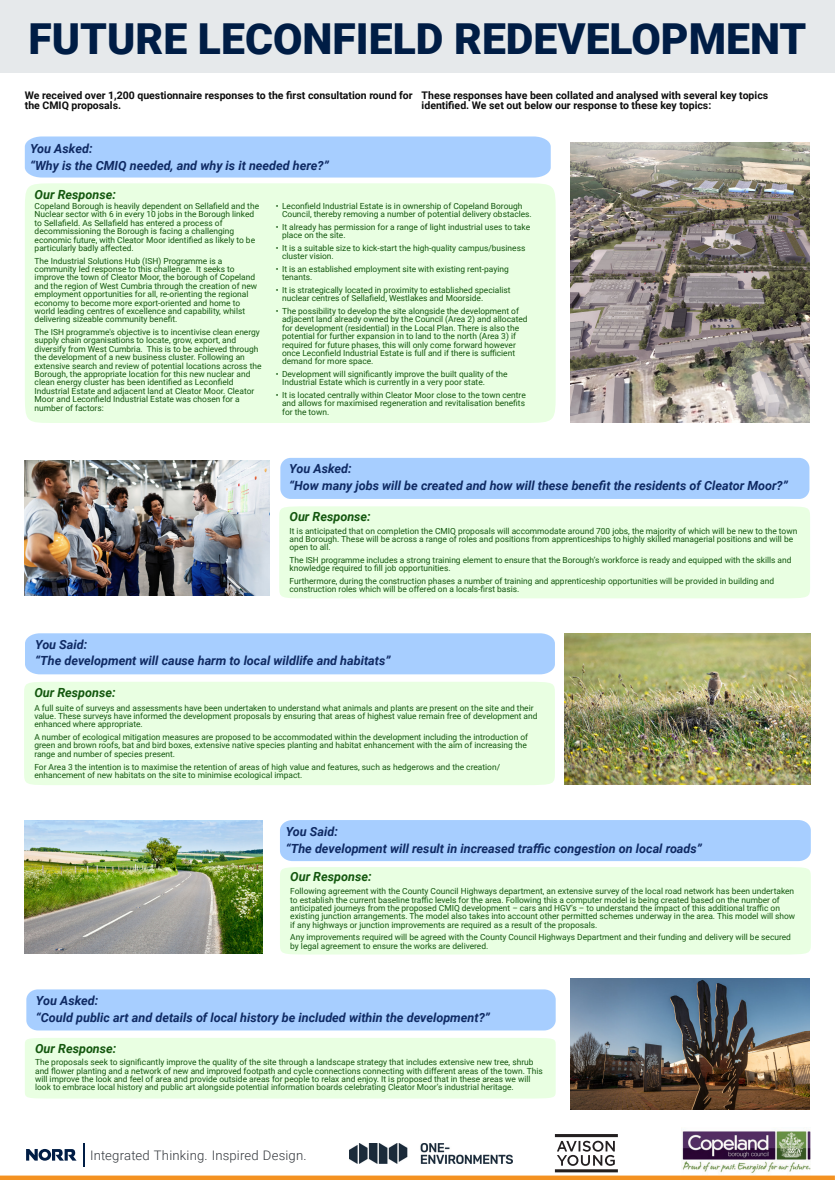
<style>
.page{position:relative;width:835px;height:1180px;background:#fff}
.page>*{position:absolute;margin:0;border:0;box-sizing:border-box;transform-origin:0 0}
.t1{font:900 42.7px "Roboto";color:#001d45}
.t2{font:300 13.12px "Roboto";letter-spacing:.01em;color:#32363b}
.t3{font:italic 700 12.6px/16.8px "Roboto";color:#0f2a63}
.t4{font:italic 700 12.6px "Roboto";color:#13570e}
.t5{font:700 10.5px/10.5px "Roboto";color:#0d0d0d}
.t6{font:8.4px/8.4px "Roboto";color:#13570e}
</style>
<div class="page">
<div style="left:0;top:0;width:834px;height:72px;background:#e6e9eb"></div>
<img style="left:681px;top:1131px;width:129px;height:44px">
<svg style="left:83px;top:1143px;width:1px;height:23px"></svg>
<svg style="left:26px;top:1149px;width:50px;height:11px"></svg>
<div style="left:0;top:1175px;width:834px;height:5px;background:#f49221"></div>
<img style="left:349px;top:1143px;width:163px;height:21px">
<svg style="left:555px;top:1134px;width:62px;height:38px"></svg>
<div style="left:25px;top:136px;width:525px;height:42px;background:#a7ceff"></div>
<div style="left:25px;top:183px;width:531px;height:240px;background:#e9ffe2"></div>
<div style="left:280px;top:458px;width:529px;height:41px;background:#a7ceff;border-radius:10px"></div>
<div style="left:279px;top:506px;width:531px;height:93px;background:#e9ffe2"></div>
<div style="left:25px;top:633px;width:530px;height:41px;background:#a7ceff"></div>
<div style="left:24px;top:682px;width:531px;height:103px;background:#e9ffe2"></div>
<div style="left:26px;top:989px;width:529px;height:41px;background:#a7ceff"></div>
<div style="left:25px;top:1038px;width:531px;height:60px;background:#e9ffe2"></div>
<div style="left:280px;top:820px;width:530px;height:41px;background:#a7ceff"></div>
<div style="left:280px;top:867px;width:531px;height:88px;background:#e9ffe2"></div>
<img style="left:24px;top:821px;width:238px;height:132px">
<img style="left:25px;top:460px;width:244px;height:136px">
<img style="left:564px;top:633px;width:246px;height:151px">
<img style="left:570px;top:142px;width:239px;height:280px">
<img style="left:570px;top:978px;width:239px;height:132px">
<h1 class="t1" style="left:28px;top:22px;width:779px">FUTURE LECONFIELD REDEVELOPMENT</h1>
<p class="t5" style="left:25px;top:91px;width:389px">We received over 1,200 questionnaire responses to the first consultation round for the CMIQ proposals.</p>
<p class="t5" style="left:421px;top:91px;width:348px">These responses have been collated and analysed with several key topics identified. We set out below our response to these key topics:</p>
<h3 class="t3" style="left:30px;top:142px;width:300px">You Asked:<br>“Why is the CMIQ needed, and why is it needed here?”</h3>
<h3 class="t4" style="left:35px;top:189px;width:83px">Our Response:</h3>
<p class="t6" style="left:35px;top:203px;width:226px">Copeland Borough is heavily dependent on Sellafield and the Nuclear sector with 6 in every 10 jobs in the Borough linked to Sellafield. As Sellafield has entered a process of decommissioning the Borough is facing a challenging economic future, with Cleator Moor identified as likely to be particularly badly affected.</p>
<p class="t6" style="left:35px;top:257px;width:224px">The Industrial Solutions Hub (ISH) Programme is a community led response to this challenge. It seeks to improve the town of Cleator Moor, the borough of Copeland and the region of West Cumbria through the creation of new employment opportunities for all, re-orienting the regional economy to become more export-oriented and home to world leading centres of excellence and capability, whilst delivering sizeable community benefit.</p>
<p class="t6" style="left:35px;top:329px;width:228px">The ISH programme's objective is to incentivise clean energy supply chain organisations to locate, grow, export, and diversify from West Cumbria. This is to be achieved through the development of a new business cluster. Following an extensive search and review of potential locations across the Borough, the appropriate location for this new nuclear and clean energy cluster has been identified as Leconfield Industrial Estate and adjacent land at Cleator Moor. Cleator Moor and Leconfield Industrial Estate was chosen for a number of factors:</p>
<p class="t6" style="left:282px;top:203px;width:251px;text-indent:-6px">• Leconfield Industrial Estate is in ownership of Copeland Borough<br>Council, thereby removing a number of potential delivery obstacles.</p>
<p class="t6" style="left:282px;top:224px;width:249px;text-indent:-6px">• It already has permission for a range of light industrial uses to take place on the site.</p>
<p class="t6" style="left:282px;top:245px;width:245px;text-indent:-6px">• It is a suitable size to kick-start the high-quality campus/business cluster vision.</p>
<p class="t6" style="left:282px;top:266px;width:228px;text-indent:-6px">• It is an established employment site with existing rent-paying tenants.</p>
<p class="t6" style="left:282px;top:287px;width:230px;text-indent:-6px">• It is strategically located in proximity to established specialist nuclear centres of Sellafield, Westlakes and Moorside.</p>
<p class="t6" style="left:282px;top:308px;width:247px;text-indent:-6px">• The possibility to develop the site alongside the development of adjacent land already owned by the Council (Area 2) and allocated for development (residential) in the Local Plan. There is also the potential for further expansion in to land to the north (Area 3) if required for future phases, this will only come forward however once Leconfield Industrial Estate is full and if there is sufficient demand for more space.</p>
<p class="t6" style="left:282px;top:371px;width:227px;text-indent:-6px">• Development will significantly improve the built quality of the<br>Industrial Estate which is currently in a very poor state.</p>
<p class="t6" style="left:282px;top:392px;width:245px;text-align:justify;text-indent:-6px">• It is located centrally within Cleator Moor close to the town centre and allows for maximised regeneration and revitalisation benefits for the town.</p>
<h3 class="t3" style="left:289px;top:461px;width:500px">You Asked:<br>“How many jobs will be created and how will these benefit the residents of Cleator Moor?”</h3>
<p class="t6" style="left:289px;top:527px;width:509px">It is anticipated that on completion the CMIQ proposals will accommodate around 700 jobs, the majority of which will be new to the town and Borough. These will be across a range of roles and positions from apprenticeships to highly skilled managerial positions and will be open to all.</p>
<p class="t6" style="left:289px;top:557px;width:503px">The ISH programme includes a strong training element to ensure that the Borough’s workforce is ready and equipped with the skills and knowledge required to fill job opportunities.</p>
<p class="t6" style="left:289px;top:578px;width:486px">Furthermore, during the construction phases a number of training and apprenticeship opportunities will be provided in building and construction roles which will be offered on a locals-first basis.</p>
<h3 class="t4" style="left:289px;top:511px;width:83px">Our Response:</h3>
<h3 class="t3" style="left:35px;top:637px;width:357px">You Said:<br>“The development will cause harm to local wildlife and habitats”</h3>
<p class="t6" style="left:34px;top:704px;width:504px">A full suite of surveys and assessments have been undertaken to understand what animals and plants are present on the site and their value. These surveys have informed the development proposals by ensuring that areas of highest value remain free of development and enhanced where appropriate.</p>
<p class="t6" style="left:34px;top:734px;width:495px">A number of ecological mitigation measures are proposed to be accommodated within the development including the introduction of green and brown roofs, bat and bird boxes, extensive native species planting and habitat enhancement with the aim of increasing the range and number of species present.</p>
<p class="t6" style="left:34px;top:763px;width:467px">For Area 3 the intention is to maximise the retention of areas of high value and features, such as hedgerows and the creation/ enhancement of new habitats on the site to minimise ecological impact.</p>
<h3 class="t4" style="left:34px;top:688px;width:83px">Our Response:</h3>
<h3 class="t3" style="left:286px;top:824px;width:417px">You Said:<br>“The development will result in increased traffic congestion on local roads”</h3>
<p class="t6" style="left:290px;top:888px;width:506px">Following agreement with the County Council Highways department, an extensive survey of the local road network has been undertaken to establish the current baseline traffic levels for the area. Following this a computer model is being created based on the number of anticipated journeys from the proposed CMIQ development – cars and HGV’s – to understand the impact of this additional traffic on existing junction arrangements. The model also takes into account other permitted schemes underway in the area. This model will show if any highways or junction improvements are required as a result of the proposals.</p>
<p class="t6" style="left:290px;top:934px;width:502px">Any improvements required will be agreed with the County Council Highways Department and their funding and delivery will be secured by legal agreement to ensure the works are delivered.</p>
<h3 class="t4" style="left:290px;top:872px;width:83px">Our Response:</h3>
<h3 class="t3" style="left:36px;top:993px;width:455px">You Asked:<br>“Could public art and details of local history be included within the development?”</h3>
<p class="t6" style="left:35px;top:1059px;width:509px">The proposals seek to significantly improve the quality of the site through a landscape strategy that includes extensive new tree, shrub and flower planting and a network of new and improved footpath and cycle connections connecting with different areas of the town. This will improve the look and feel of area and provide outside areas for people to relax and enjoy. It is proposed that in these areas we will look to embrace local history and public art alongside potential information boards celebrating Cleator Moor’s industrial heritage.</p>
<h3 class="t4" style="left:35px;top:1044px;width:83px">Our Response:</h3>
<h2 class="t2" style="left:90px;top:1150px;width:218px">Integrated Thinking. Inspired Design.</h2>
</div>
